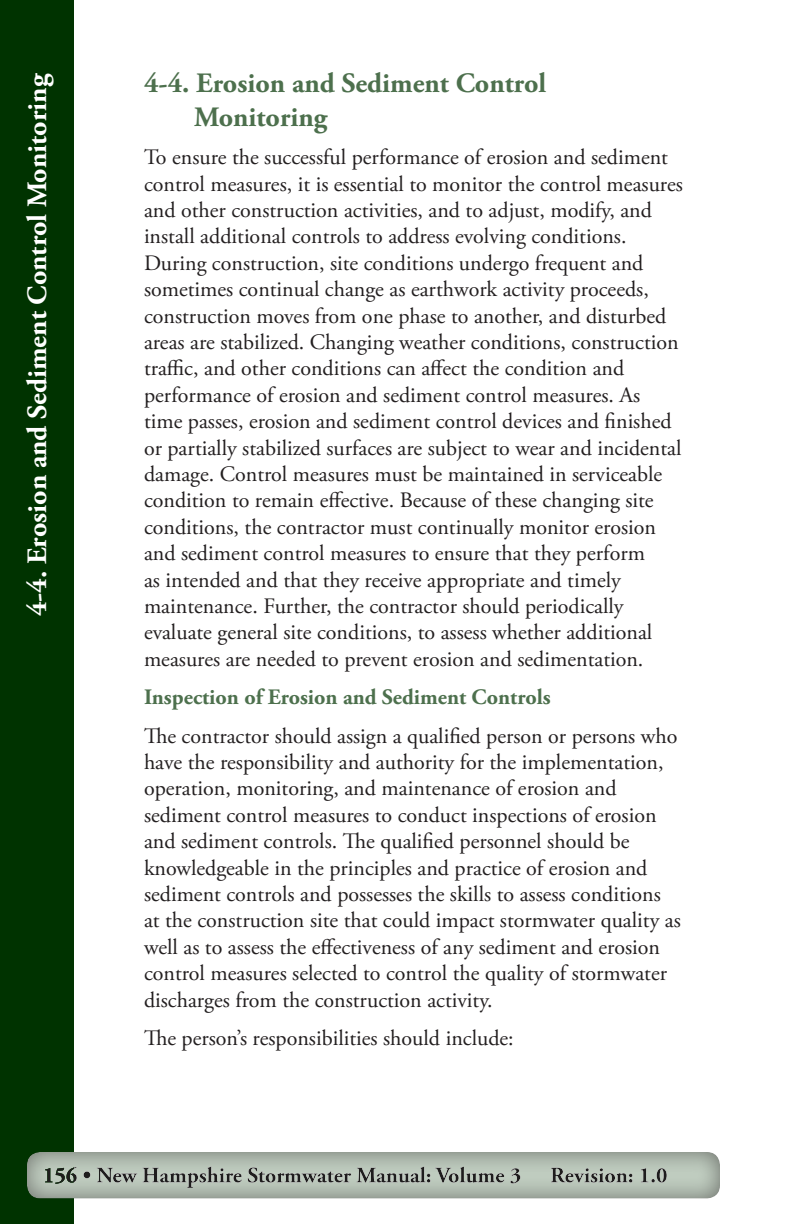
<style>
.page{position:relative;width:792px;height:1224px;background:#fff}
.page>*{position:absolute;margin:0;border:0;box-sizing:border-box;transform-origin:0 0}
.t1{font:700 28px "Adobe Garamond Pro";color:#fff}
.Heading_2{font:700 28px/33.6px "Adobe Garamond Pro";color:#4d704d}
.Body_Text{font:22px/26.4px "Adobe Garamond Pro";color:#231f20}
.Heading_3{font:700 22px "Adobe Garamond Pro";color:#4d704d}
</style>
<div class="page">
<div style="left:1px;top:1px;width:72px;height:1222px;background:#030"></div>
<div style="left:0;top:0;width:74px;height:1224px;border:2px solid #030"></div>
<div style="left:26px;top:1148px;width:696px;height:52px;background:#231f20;opacity:.56"></div>
<p class="t1" style="left:21px;top:616px;width:544px;rotate:-90deg">4-4. Erosion and Sediment Control Monitoring</p>
<p class="Heading_2" style="left:194px;top:67px;width:354px;text-indent:-50px">4-4. Erosion and Sediment Control<br>Monitoring</p>
<p class="Body_Text" style="left:144px;top:145px;width:540px">To ensure the successful performance of erosion and sediment control measures, it is essential to monitor the control measures and other construction activities, and to adjust, modify, and install additional controls to address evolving conditions.<br>During construction, site conditions undergo frequent and sometimes continual change as earthwork activity proceeds, construction moves from one phase to another, and disturbed areas are stabilized. Changing weather conditions, construction traffic, and other conditions can affect the condition and performance of erosion and sediment control measures. As time passes, erosion and sediment control devices and finished or partially stabilized surfaces are subject to wear and incidental damage. Control measures must be maintained in serviceable condition to remain effective. Because of these changing site conditions, the contractor must continually monitor erosion and sediment control measures to ensure that they perform<br>as intended and that they receive appropriate and timely maintenance. Further, the contractor should periodically evaluate general site conditions, to assess whether additional measures are needed to prevent erosion and sedimentation.</p>
<p class="Heading_3" style="left:144px;top:685px;width:408px">Inspection of Erosion and Sediment Controls</p>
<p class="Body_Text" style="left:144px;top:723px;width:538px">The contractor should assign a qualified person or persons who have the responsibility and authority for the implementation, operation, monitoring, and maintenance of erosion and sediment control measures to conduct inspections of erosion and sediment controls. The qualified personnel should be knowledgeable in the principles and practice of erosion and sediment controls and possesses the skills to assess conditions at the construction site that could impact stormwater quality as well as to assess the effectiveness of any sediment and erosion control measures selected to control the quality of stormwater discharges from the construction activity.</p>
<p class="Body_Text" style="left:144px;top:1026px;width:371px">The person’s responsibilities should include:</p>
</div>
